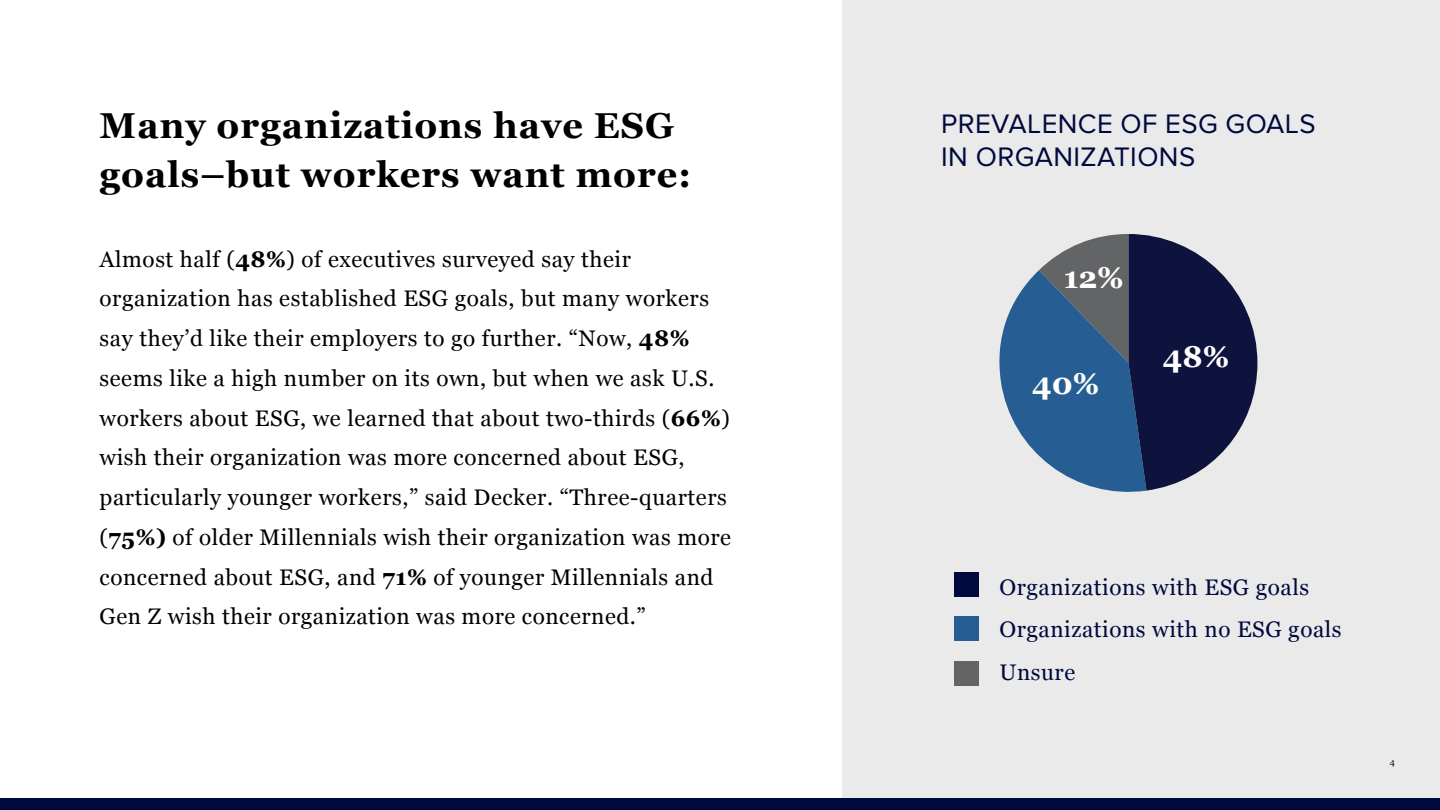
<style>
.page{position:relative;width:1440px;height:810px;background:#eaeaea}
.page>*{position:absolute;margin:0;border:0;box-sizing:border-box;transform-origin:0 0}
.t1{font:700 36px/48.8px "Georgia";letter-spacing:.025em;color:#000}
.t2{font:700 30.15px "Georgia";color:#fff}
.t3{font:27.75px/33.3px "Proxima Nova";letter-spacing:.015em;color:#00093e}
.t4{font:22.5px/39.8px "Georgia";letter-spacing:.025em;color:#000}
.t5{font:22.5px/42.8px "Georgia";letter-spacing:.025em;color:#00093e}
.t6{font:9px "Georgia";color:#000}
.s1{font-weight:700}
</style>
<div class="page">
<div style="left:0;top:0;width:841px;height:804px;background:#fff"></div>
<div style="left:0;top:799px;width:1440px;height:11px;background:#00093e"></div>
<svg style="left:999px;top:234px;width:258px;height:258px"></svg>
<div style="left:955px;top:572px;width:24px;height:25px;background:#00093e"></div>
<div style="left:955px;top:616px;width:24px;height:25px;background:#265e93"></div>
<div style="left:955px;top:661px;width:24px;height:25px;background:#636466"></div>
<h1 class="t1" style="left:100px;top:100px;width:593px">Many organizations have ESG goals–but workers want more:</h1>
<p class="t4" style="left:100px;top:238px;width:633px">Almost half (<span class="s1">48%</span>) of executives surveyed say their organization has established ESG goals, but many workers say they’d like their employers to go further. “Now, <span class="s1">48% </span>seems like a high number on its own, but when we ask U.S. workers about ESG, we learned that about two-thirds (<span class="s1">66%</span>) wish their organization was more concerned about ESG, particularly younger workers,” said Decker. “Three-quarters (<span class="s1">75%)</span> of older Millennials wish their organization was more concerned about ESG, and <span class="s1">71%</span> of younger Millennials and Gen Z wish their organization was more concerned.”</p>
<p class="t3" style="left:941px;top:108px;width:376px">PREVALENCE OF ESG GOALS<br>IN ORGANIZATIONS</p>
<h2 class="t2" style="left:1064px;top:255px;width:62px">12%</h2>
<h2 class="t2" style="left:1032px;top:361px;width:69px">40%</h2>
<h2 class="t2" style="left:1163px;top:333px;width:68px">48%</h2>
<p class="t5" style="left:999px;top:564px;width:344px">Organizations with ESG goals<br>Organizations with no ESG goals<br>Unsure</p>
<p class="t6" style="left:1390px;top:755px;width:7px">4</p>
</div>
